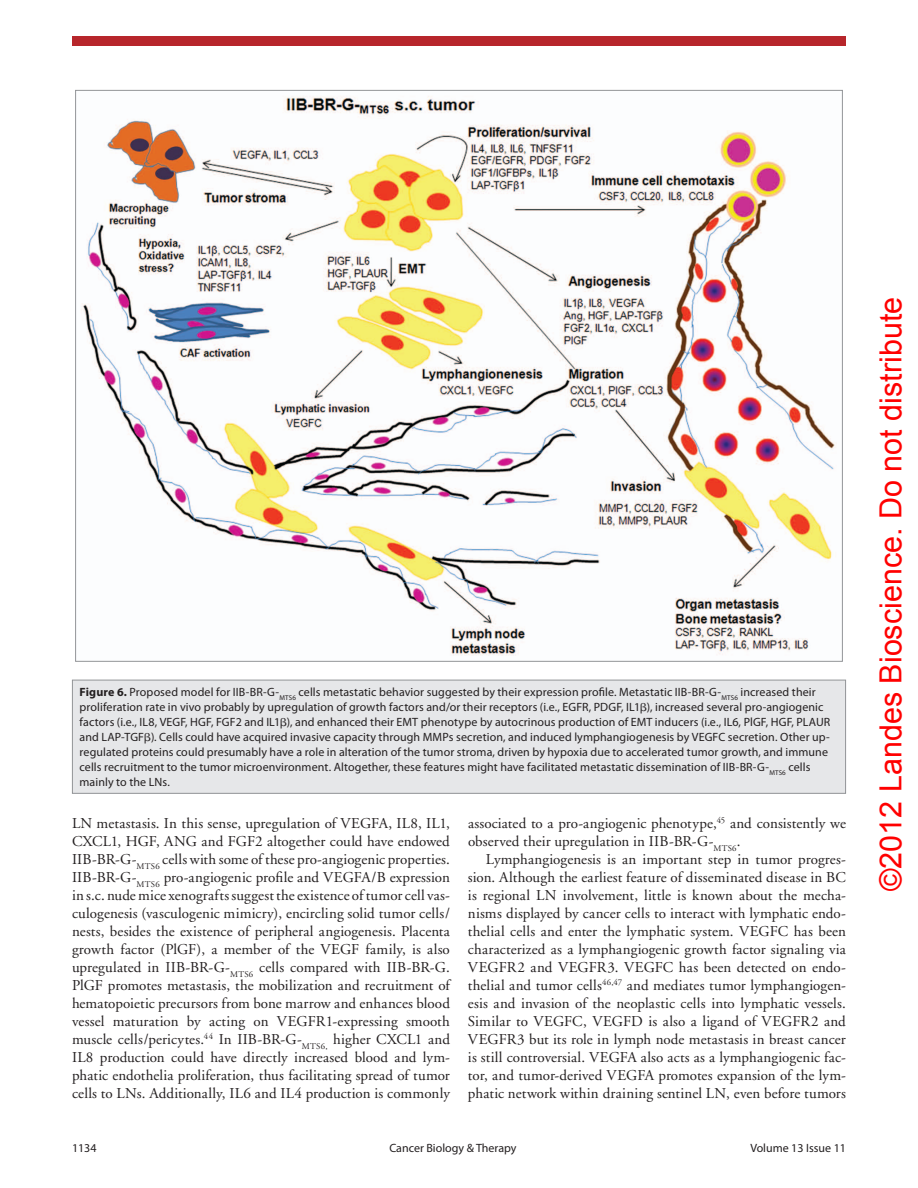
<style>
.page{position:relative;width:918px;height:1188px;background:#fff}
.page>*{position:absolute;margin:0;border:0;box-sizing:border-box;transform-origin:0 0}
.t1{font:30.45px "Arial";color:#f00}
.t2{font:15px/18px "Adobe Garamond";letter-spacing:.005em;color:#231f20;text-align:justify}
.t3{font:12px/15px "Myriad Pro";letter-spacing:.01em;color:#231f20}
.s1{font-weight:700}
.s2{font-family:"Universal Std Greekw Math Pi"}
</style>
<div class="page">
<div style="left:72px;top:36px;width:774px;height:10px;background:#b7262b"></div>
<div style="left:72px;top:680px;width:774px;height:113px;background:#e6e7e9"></div>
<div style="left:72px;top:680px;width:774px;height:114px;border:1px solid #939598"></div>
<img style="left:81px;top:96px;width:754px;height:560px">
<p class="t3" style="left:80px;top:684px;width:752px"><span class="s1">Figure 6.</span> Proposed model for IIB-BR-G-<sub>MTS6</sub> cells metastatic behavior suggested by their expression profile. Metastatic IIB-BR-G-<sub>MTS6</sub> increased their proliferation rate in vivo probably by upregulation of growth factors and/or their receptors (i.e., EGFR, PDGF, IL1<span class="s2">β</span>), increased several pro-angiogenic factors (i.e., IL8, VEGF, HGF, FGF2 and IL1<span class="s2">β</span>), and enhanced their EMT phenotype by autocrinous production of EMT inducers (i.e., IL6, PlGF, HGF, PLAUR and LAP -TGF<span class="s2">β</span>). Cells could have acquired invasive capacity through MMPs secretion, and induced lymphangiogenesis by VEGFC secretion. Other up&shy;regulated proteins could presumably have a role in alteration of the tumor stroma, driven by hypoxia due to accelerated tumor growth, and immune cells recruitment to the tumor microenvironment. Altogether, these features might have facilitated metastatic dissemination of IIB-BR-G-<sub>MTS6</sub> cells mainly to the LNs.</p>
<p class="t2" style="left:72px;top:815px;width:379px">LN metastasis. In this sense, upregulation of VEGFA, IL8, IL1, CXCL1, HGF, ANG and FGF2 altogether could have endowed IIB-BR-G-<sub>MTS6</sub> cells with some of these pro-angiogenic properties.<br>IIB-BR-G-<sub>MTS6</sub> pro-angiogenic profile and VEGFA/B expression in s.c. nude mice xenografts suggest the existence of tumor cell vas&shy;culogenesis (vasculogenic mimicry), encircling solid tumor cells/ nests, besides the existence of peripheral angiogenesis. Placenta growth factor (PlGF), a member of the VEGF family, is also upregulated in IIB-BR-G-<sub>MTS6</sub> cells compared with IIB-BR-G.<br>PlGF promotes metastasis, the mobilization and recruitment of hematopoietic precursors from bone marrow and enhances blood vessel maturation by acting on VEGFR1-expressing smooth muscle cells/pericytes.<sup>44</sup> In IIB-BR-G-<sub>MTS6,</sub> higher CXCL1 and IL8 production could have directly increased blood and lym&shy;phatic endothelia proliferation, thus facilitating spread of tumor cells to LNs. Additionally, IL6 and IL4 production is commonly</p>
<p class="t2" style="left:468px;top:815px;width:379px">associated to a pro-angiogenic phenotype,<sup>45</sup> and consistently we observed their upregulation in IIB-BR-G-<sub>MTS6</sub>.</p>
<p class="t2" style="left:468px;top:851px;width:379px;text-indent:18px">Lymphangiogenesis is an important step in tumor progres&shy;sion. Although the earliest feature of disseminated disease in BC is regional LN involvement, little is known about the mecha&shy;nisms displayed by cancer cells to interact with lymphatic endo&shy;thelial cells and enter the lymphatic system. VEGFC has been characterized as a lymphangiogenic growth factor signaling via VEGFR2 and VEGFR3. VEGFC has been detected on endo&shy;thelial and tumor cells<sup>46,47</sup> and mediates tumor lymphangiogen&shy;esis and invasion of the neoplastic cells into lymphatic vessels.<br>Similar to VEGFC, VEGFD is also a ligand of VEGFR2 and VEGFR3 but its role in lymph node metastasis in breast cancer is still controversial. VEGFA also acts as a lymphangiogenic fac&shy;tor, and tumor-derived VEGFA promotes expansion of the lym&shy;phatic network within draining sentinel LN, even before tumors</p>
<p class="t3" style="left:72px;top:1140px;width:26px">1134</p>
<p class="t3" style="left:389px;top:1140px;width:129px">Cancer Biology &amp; Therapy</p>
<p class="t3" style="left:750px;top:1140px;width:97px">Volume 13 Issue 11</p>
<h1 class="t1" style="left:871px;top:891px;width:595px;rotate:-90deg">©2012 Landes Bioscience. Do not distribute</h1>
</div>
